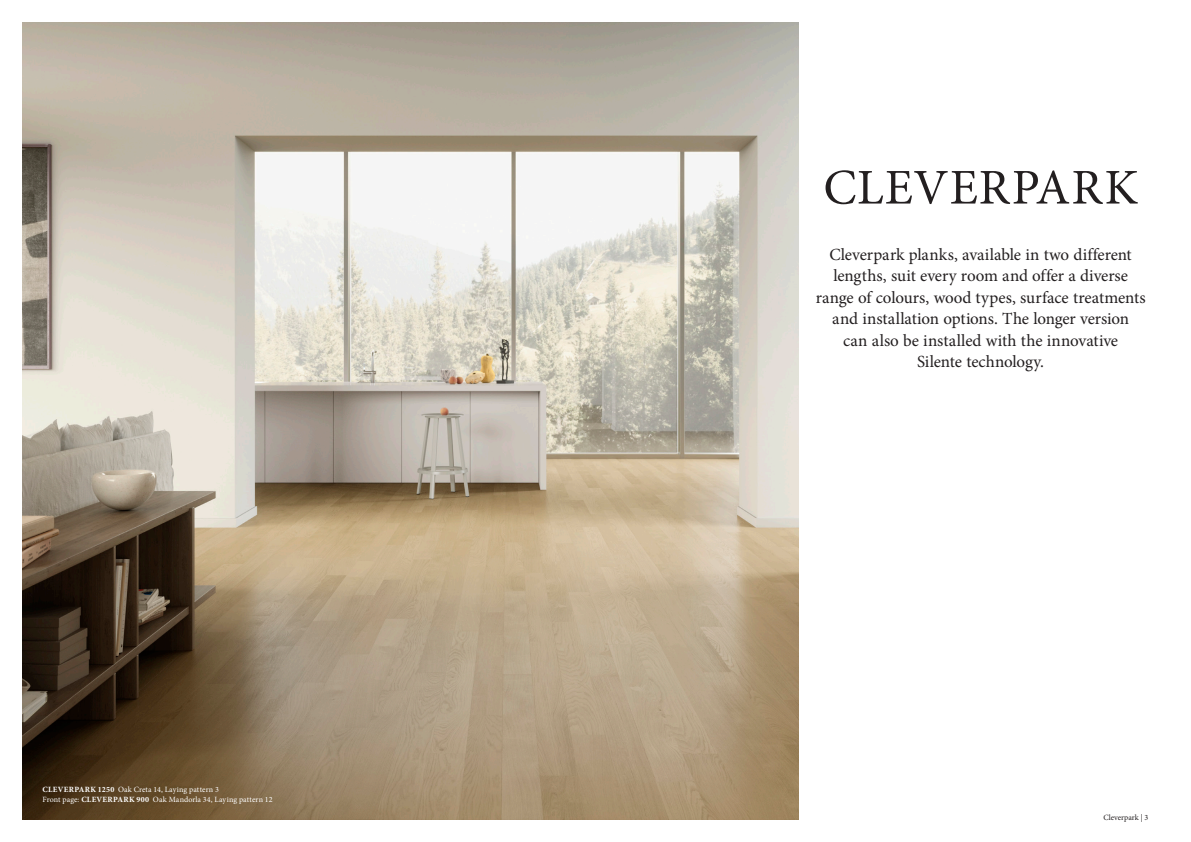
<style>
.page{position:relative;width:1191px;height:842px;background:#fff}
.page>*{position:absolute;margin:0;border:0;box-sizing:border-box;transform-origin:0 0}
.t1{font:50px "Minion Pro";letter-spacing:.02em;color:#231f20}
.t2{font:17px/21.5px "Minion Pro";letter-spacing:-.005em;color:#231f20;text-align:center}
.t3{font:8px/10px "Minion Pro";letter-spacing:.01em;color:#fff}
.t4{font:8px "Minion Pro";color:#231f20}
.s1{font-weight:700}
</style>
<div class="page">
<img style="left:23px;top:23px;width:775px;height:797px">
<p class="t3" style="left:43px;top:784px;width:231px"><span class="s1">CLEVERPARK 1250</span> Oak Creta 14, Laying pattern 3<br>Front page: <span class="s1">CLEVERPARK 900</span> Oak Mandorla 34, Laying pattern 12</p>
<h1 class="t1" style="left:823px;top:154px;width:316px">CLEVERPARK</h1>
<p class="t2" style="left:815px;top:243px;width:331px">Cleverpark planks, available in two different lengths, suit every room and offer a diverse range of colours, wood types, surface treatments and installation options. The longer version<br>can also be installed with the innovative<br>Silente technology.</p>
<p class="t4" style="left:1103px;top:812px;width:47px">Cleverpark | 3</p>
</div>
